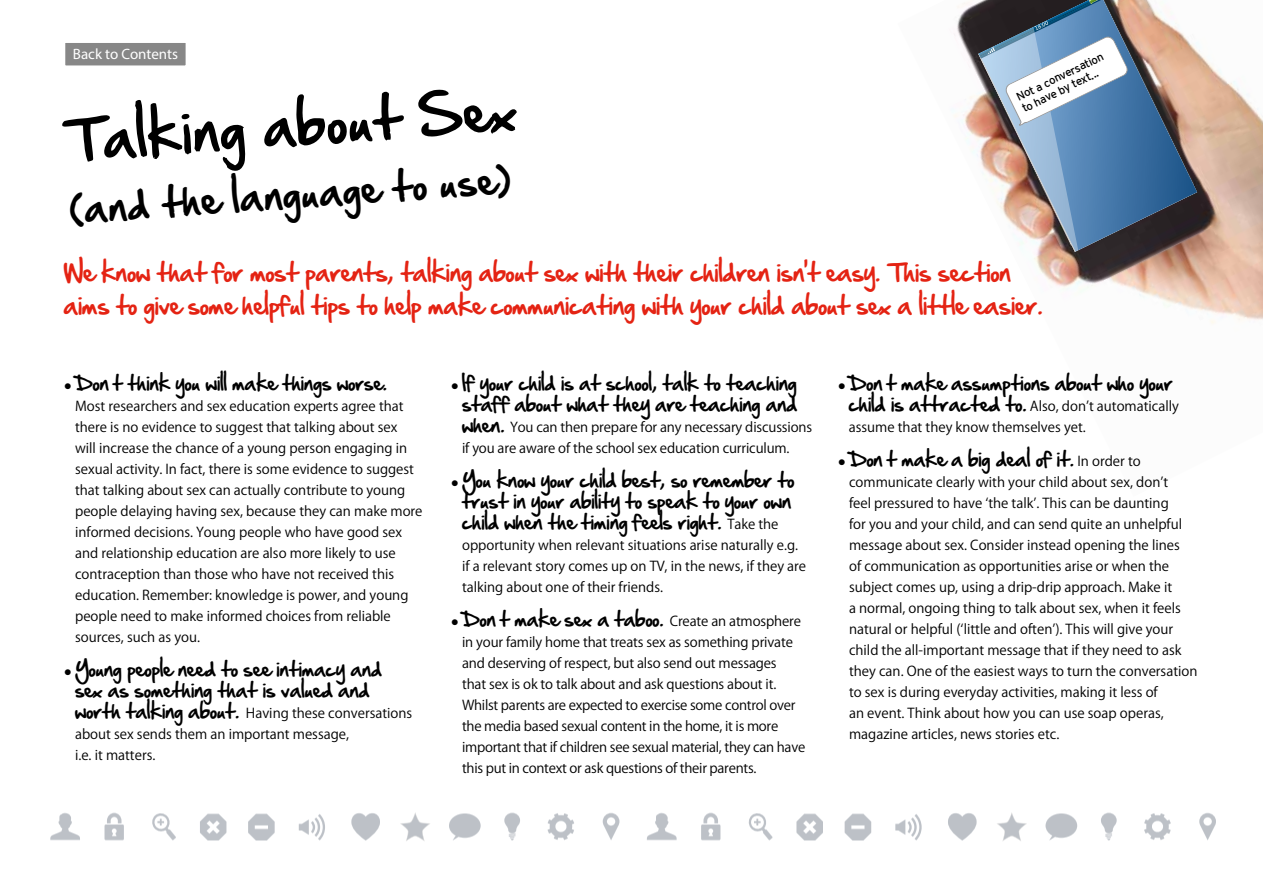
<style>
.page{position:relative;width:1263px;height:893px;background:#fff}
.page>*{position:absolute;margin:0;border:0;box-sizing:border-box;transform-origin:0 0}
.t1{font:51px "Hand Of Sean";color:#000}
.t2{font:36px "Hand Of Sean";color:#000}
.t3{font:22.5px/33px "Hand Of Sean";color:#e42313}
.t4{font:18px/21px "Hand Of Sean";color:#000;text-align:center}
.t5{font:15px "Myriad Pro";color:#fff}
.t6{font:13.5px/21px "Koz Go Pro";color:#000}
.t7{font:13.5px/21px "Koz Go Pro";letter-spacing:-.02em;color:#000}
.t8{font:11.4px/12.9px "Interstate";color:#000}
.s1{font-family:"Arial";font-size:13.5px}
.s2{font-family:"Hand Of Sean";font-size:18px}
.s3{font-family:"Koz Go Pro";font-size:13.5px}
</style>
<div class="page">
<img style="left:954px;top:2px;width:309px;height:322px">
<svg style="left:1130px;top:0;width:67px;height:252px;background:#7c7c84"></svg>
<img style="left:978px;top:0;width:152px;height:252px">
<svg style="left:50px;top:813px;width:30px;height:27px"></svg>
<svg style="left:105px;top:813px;width:19px;height:27px"></svg>
<svg style="left:152px;top:813px;width:24px;height:28px"></svg>
<svg style="left:351px;top:813px;width:29px;height:28px"></svg>
<svg style="left:400px;top:813px;width:30px;height:28px"></svg>
<svg style="left:449px;top:813px;width:32px;height:28px"></svg>
<svg style="left:200px;top:813px;width:26px;height:28px"></svg>
<svg style="left:248px;top:813px;width:27px;height:28px"></svg>
<svg style="left:299px;top:814px;width:26px;height:27px"></svg>
<svg style="left:504px;top:812px;width:16px;height:29px"></svg>
<svg style="left:547px;top:813px;width:27px;height:27px"></svg>
<svg style="left:603px;top:813px;width:16px;height:27px"></svg>
<svg style="left:647px;top:813px;width:30px;height:27px"></svg>
<svg style="left:701px;top:813px;width:19px;height:27px"></svg>
<svg style="left:748px;top:813px;width:24px;height:28px"></svg>
<svg style="left:948px;top:813px;width:28px;height:28px"></svg>
<svg style="left:997px;top:813px;width:30px;height:28px"></svg>
<svg style="left:1045px;top:813px;width:32px;height:28px"></svg>
<svg style="left:796px;top:813px;width:27px;height:28px"></svg>
<svg style="left:845px;top:813px;width:26px;height:28px"></svg>
<svg style="left:895px;top:814px;width:27px;height:27px"></svg>
<svg style="left:1101px;top:812px;width:16px;height:29px"></svg>
<svg style="left:1144px;top:813px;width:27px;height:27px"></svg>
<svg style="left:1199px;top:813px;width:17px;height:27px"></svg>
<div style="left:64px;top:41px;width:123px;height:26px;background:#878787;border:2px solid #fff"></div>
<p class="t5" style="left:73px;top:45px;width:107px">Back to Contents</p>
<h1 class="t1" style="left:62px;top:94px;width:454px;rotate:-4deg">Talking about Sex</h1>
<h2 class="t2" style="left:68px;top:177px;width:443px;rotate:-4deg">(and the language to use)</h2>
<p class="t8" style="left:1014px;top:91px;width:97px;rotate:-26deg">Not a conversation to have by text...</p>
<h3 class="t3" style="left:64px;top:256px;width:981px">We know that for most parents, talking about sex with their children isn't easy. This section aims to give some helpful tips to help make communicating with your child about sex a little easier.</h3>
<h3 class="t4" style="left:64px;top:372px;width:325px"><span class="s1">●</span> Don’t think you will make things worse.</h3>
<p class="t6" style="left:75px;top:396px;width:349px">Most researchers and sex education experts agree that there is no evidence to suggest that talking about sex<br>will increase the chance of a young person engaging in sexual activity. In fact, there is some evidence to suggest that talking about sex can actually contribute to young people delaying having sex, because they can make more informed decisions. Young people who have good sex and relationship education are also more likely to use contraception than those who have not received this education. Remember: knowledge is power, and young people need to make informed choices from reliable sources, such as you.</p>
<h3 class="t4" style="left:64px;top:658px;width:320px"><span class="s1">●</span> Young people need to see intimacy and sex as something that is valued and</h3>
<p class="t6" style="left:75px;top:703px;width:339px"><span class="s2">worth talking about.</span> Having these conversations about sex sends them an important message,<br>i.e. it matters.</p>
<h3 class="t4" style="left:451px;top:372px;width:348px;text-align:right"><span class="s1">●</span> If your child is at school, talk to teaching staff about what they are teaching and</h3>
<p class="t6" style="left:462px;top:417px;width:352px"><span class="s2">when.</span> You can then prepare for any necessary discussions if you are aware of the school sex education curriculum.</p>
<h3 class="t4" style="left:451px;top:469px;width:345px"><span class="s1">●</span> You know your child best, so remember to trust in your ability to speak to your own child when the timing feels right. <span class="s3">Take the</span></h3>
<p class="t6" style="left:462px;top:535px;width:346px">opportunity when relevant situations arise naturally e.g. if a relevant story comes up on TV, in the news, if they are talking about one of their friends.</p>
<h3 class="t4" style="left:451px;top:608px;width:352px"><span class="s1">●</span> Don’t make sex a taboo. <span class="s3">Create an atmosphere</span></h3>
<p class="t7" style="left:462px;top:632px;width:345px">in your family home that treats sex as something private and deserving of respect, but also send out messages<br>that sex is ok to talk about and ask questions about it.<br>Whilst parents are expected to exercise some control over the media based sexual content in the home, it is more important that if children see sexual material, they can have this put in context or ask questions of their parents.</p>
<h3 class="t4" style="left:838px;top:372px;width:337px"><span class="s1">●</span> Don’t make assumptions about who your</h3>
<p class="t6" style="left:849px;top:396px;width:332px"><span class="s2">child is attracted to.</span> Also, don’t automatically assume that they know themselves yet.</p>
<h3 class="t4" style="left:838px;top:448px;width:305px"><span class="s1">●</span> Don’t make a big deal of it. <span class="s3">In order to</span></h3>
<p class="t6" style="left:849px;top:472px;width:350px">communicate clearly with your child about sex, don’t<br>feel pressured to have ‘the talk’. This can be daunting<br>for you and your child, and can send quite an unhelpful message about sex. Consider instead opening the lines<br>of communication as opportunities arise or when the subject comes up, using a drip-drip approach. Make it<br>a normal, ongoing thing to talk about sex, when it feels natural or helpful (‘little and often’). This will give your child the all-important message that if they need to ask they can. One of the easiest ways to turn the conversation to sex is during everyday activities, making it less of<br>an event. Think about how you can use soap operas, magazine articles, news stories etc.</p>
</div>
